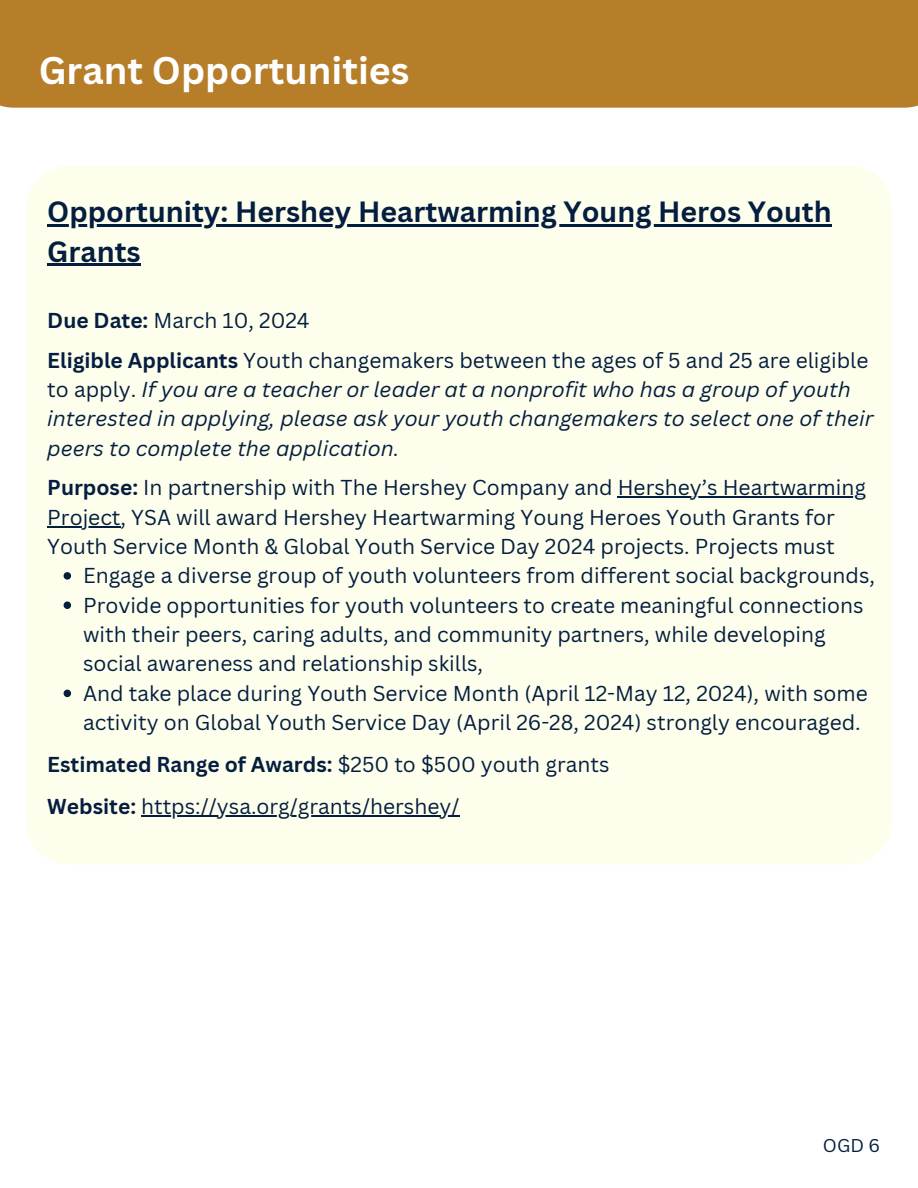
<style>
.page{position:relative;width:918px;height:1188px;background:#fff}
.page>*{position:absolute;margin:0;border:0;box-sizing:border-box;transform-origin:0 0}
.t1{font:700 37.5px "Canva Sans";color:#fff}
.t2{font:700 28.5px/39.3px "Canva Sans";color:#051e40}
.t3{font:21px/29.4px "Canva Sans";color:#051e40}
.t4{font:italic 21px/29.4px "Canva Sans";color:#051e40}
.t5{font:18px "Canva Sans";color:#051e40}
.s1{font-weight:700}
.s2{font-style:normal}
</style>
<div class="page">
<div style="left:0;top:0;width:918px;height:108px;background:#b67e28"></div>
<div style="left:26px;top:166px;width:865px;height:699px;background:#fdffec"></div>
<hr style="left:618px;top:496px;width:248px;height:2px;background:#051e40">
<hr style="left:47px;top:526px;width:74px;height:2px;background:#051e40">
<svg style="left:64px;top:572px;width:7px;height:8px"></svg>
<svg style="left:64px;top:601px;width:7px;height:8px"></svg>
<svg style="left:64px;top:690px;width:7px;height:7px"></svg>
<hr style="left:141px;top:815px;width:318px;height:2px;background:#051e40">
<hr style="left:47px;top:224px;width:785px;height:3px;background:#051e40">
<hr style="left:47px;top:264px;width:94px;height:2px;background:#051e40">
<h1 class="t1" style="left:39px;top:44px;width:372px">Grant Opportunities</h1>
<h2 class="t2" style="left:47px;top:191px;width:786px">Opportunity: Hershey Heartwarming Young Heros Youth<br>Grants</h2>
<p class="t3" style="left:47px;top:301px;width:823px;line-height:39.3px"><span class="s1">Due Date:</span> March 10, 2024<br><span class="s1">Eligible Applicants</span> Youth changemakers between the ages of 5 and 25 are eligible</p>
<p class="t4" style="left:47px;top:374px;width:828px"><span class="s2">to apply.</span> If you are a teacher or leader at a nonprofit who has a group of youth interested in applying, please ask your youth changemakers to select one of their peers to complete the application.</p>
<p class="t3" style="left:47px;top:472px;width:820px"><span class="s1">Purpose:</span> In partnership with The Hershey Company and Hershey’s Heartwarming<br>Project, YSA will award Hershey Heartwarming Young Heroes Youth Grants for<br>Youth Service Month &amp; Global Youth Service Day 2024 projects. Projects must</p>
<p class="t3" style="left:83px;top:561px;width:794px">Engage a diverse group of youth volunteers from different social backgrounds, Provide opportunities for youth volunteers to create meaningful connections with their peers, caring adults, and community partners, while developing social awareness and relationship skills,<br>And take place during Youth Service Month (April 12-May 12, 2024), with some activity on Global Youth Service Day (April 26-28, 2024) strongly encouraged.</p>
<p class="t3" style="left:47px;top:743px;width:564px;line-height:41.8px"><span class="s1">Estimated Range of Awards:</span> $250 to $500 youth grants<br><span class="s1">Website:</span> https://ysa.org/grants/hershey/</p>
<p class="t5" style="left:823px;top:1132px;width:59px">OGD 6</p>
</div>
